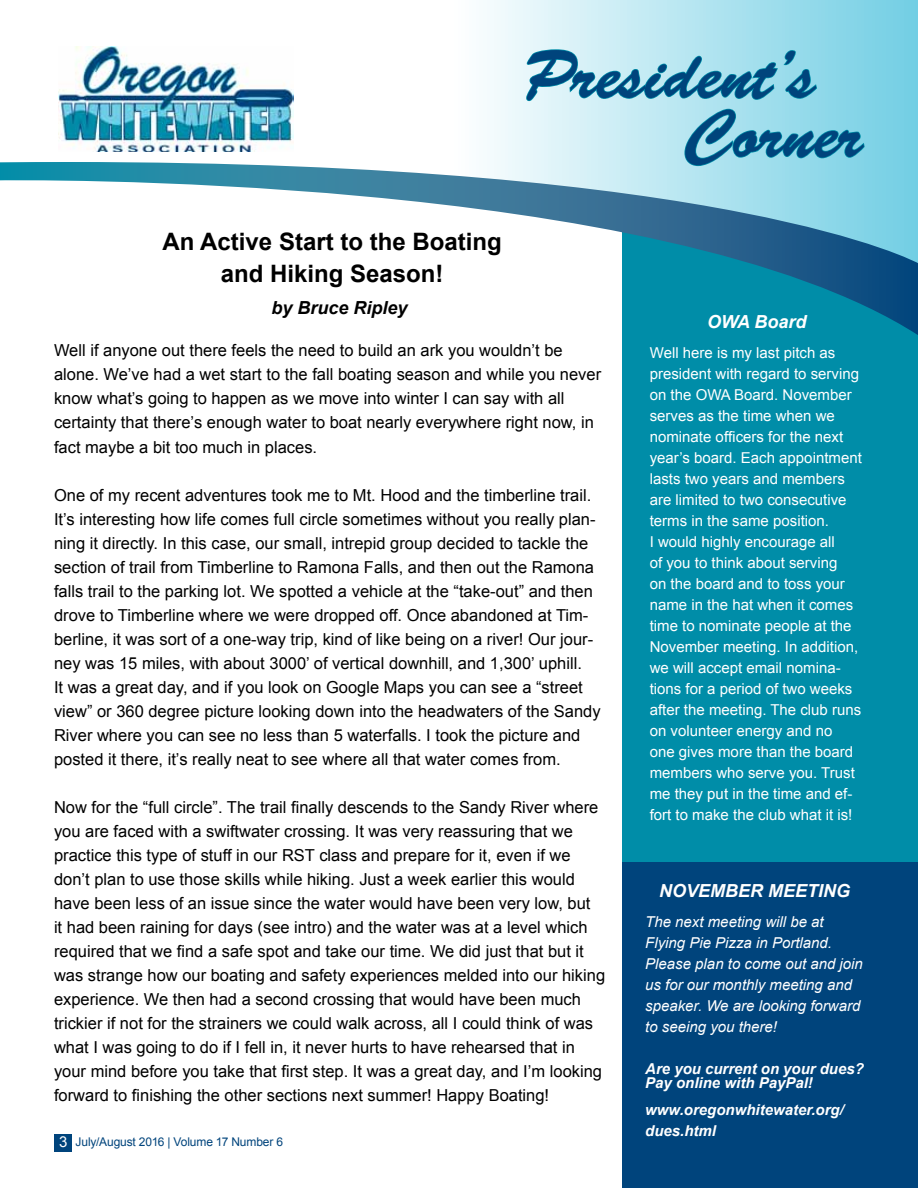
<style>
.page{position:relative;width:918px;height:1188px;background:#fff}
.page>*{position:absolute;margin:0;border:0;box-sizing:border-box;transform-origin:0 0}
.t1{font:67.5px/59.4px "Brush Script Std";color:#00447c}
.t2{font:700 24px/32.4px "Arial";color:#000;text-align:center}
.t3{font:italic 700 18px "Arial";color:#fff}
.t4{font:italic 700 18px "Arial";color:#000}
.t5{font:16.5px/24px "Arial";color:#000}
.t6{font:15px/21px "Arial";color:#fff}
.t7{font:italic 15px/21px "Arial";color:#fff}
.t8{font:italic 700 15px/13.5px "Arial";color:#fff}
.t9{font:12px "Arial";letter-spacing:-.01em;color:#00447c}
.s1{font-size:15px;color:#fff}
</style>
<div class="page">
<div style="left:54px;top:1134px;width:18px;height:18px;background:#00447c"></div>
<div style="left:623px;top:860px;width:295px;height:328px;background:#00447c"></div>
<div style="left:623px;top:229px;width:295px;height:633px;background:#008da8"></div>
<svg style="left:96px;top:0;width:822px;height:162px"></svg>
<svg style="left:0;top:162px;width:918px;height:173px"></svg>
<img style="left:58px;top:46px;width:236px;height:105px">
<svg style="left:525px;top:49px;width:340px;height:118px;background:#a3dce9"></svg>
<h1 class="t1" style="left:686px;top:47px;width:179px;text-indent:-162px">President’s<br>Corner</h1>
<h2 class="t2" style="left:163px;top:226px;width:341px">An Active Start to the Boating and Hiking Season!</h2>
<p class="t4" style="left:272px;top:296px;width:138px">by Bruce Ripley</p>
<p class="t5" style="left:54px;top:339px;width:549px">Well if anyone out there feels the need to build an ark you wouldn’t be alone. We’ve had a wet start to the fall boating season and while you never know what’s going to happen as we move into winter I can say with all certainty that there’s enough water to boat nearly everywhere right now, in fact maybe a bit too much in places.</p>
<p class="t5" style="left:54px;top:483px;width:548px">One of my recent adventures took me to Mt. Hood and the timberline trail.<br>It’s interesting how life comes full circle sometimes without you really plan&shy;ning it directly. In this case, our small, intrepid group decided to tackle the section of trail from Timberline to Ramona Falls, and then out the Ramona falls trail to the parking lot. We spotted a vehicle at the “take-out” and then drove to Timberline where we were dropped off. Once abandoned at Tim&shy;berline, it was sort of a one-way trip, kind of like being on a river! Our jour&shy;ney was 15 miles, with about 3000’ of vertical downhill, and 1,300’ uphill.<br>It was a great day, and if you look on Google Maps you can see a “street view” or 360 degree picture looking down into the headwaters of the Sandy River where you can see no less than 5 waterfalls. I took the picture and posted it there, it’s really neat to see where all that water comes from.</p>
<p class="t5" style="left:54px;top:795px;width:553px">Now for the “full circle”. The trail finally descends to the Sandy River where you are faced with a swiftwater crossing. It was very reassuring that we practice this type of stuff in our RST class and prepare for it, even if we don’t plan to use those skills while hiking. Just a week earlier this would have been less of an issue since the water would have been very low, but<br>it had been raining for days (see intro) and the water was at a level which required that we find a safe spot and take our time. We did just that but it was strange how our boating and safety experiences melded into our hiking experience. We then had a second crossing that would have been much trickier if not for the strainers we could walk across, all I could think of was what I was going to do if I fell in, it never hurts to have rehearsed that in your mind before you take that first step. It was a great day, and I’m looking forward to finishing the other sections next summer! Happy Boating!</p>
<p class="t9" style="left:59px;top:1134px;width:226px"><span class="s1">3</span> July/August 2016 | Volume 17 Number 6</p>
<p class="t3" style="left:707px;top:310px;width:101px">OWA Board</p>
<p class="t6" style="left:650px;top:342px;width:214px">Well here is my last pitch as president with regard to serving on the OWA Board. November serves as the time when we nominate officers for the next year’s board. Each appointment lasts two years and members are limited to two consecutive terms in the same position.<br>I would highly encourage all<br>of you to think about serving<br>on the board and to toss your name in the hat when it comes time to nominate people at the<br>November meeting. In addition, we will accept email nomina&shy;tions for a period of two weeks after the meeting. The club runs on volunteer energy and no<br>one gives more than the board members who serve you. Trust me they put in the time and ef&shy;fort to make the club what it is!</p>
<p class="t3" style="left:659px;top:879px;width:193px">NOVEMBER MEETING</p>
<p class="t7" style="left:645px;top:911px;width:219px">The next meeting will be at<br>Flying Pie Pizza in Portland.<br>Please plan to come out and join us for our monthly meeting and speaker. We are looking forward to seeing you there!</p>
<p class="t8" style="left:645px;top:1063px;width:220px">Are you current on your dues?<br>Pay online with PayPal!</p>
<p class="t8" style="left:645px;top:1100px;width:200px;line-height:21px">www.oregonwhitewater.org/ dues.html</p>
</div>
